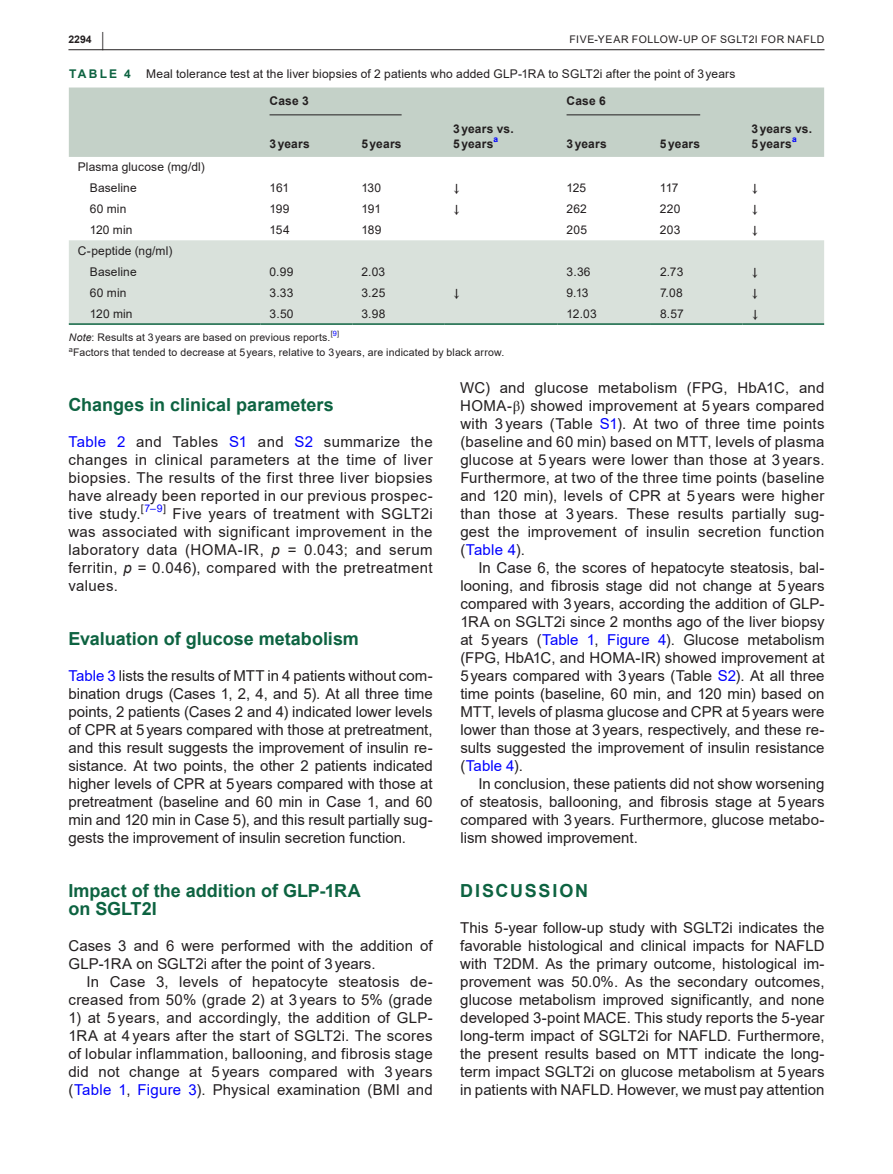
<style>
.page{position:relative;width:893px;height:1174px;background:#fff}
.page>*{position:absolute;margin:0;border:0;box-sizing:border-box;transform-origin:0 0}
.t1{font:700 18px/18px "Arial";color:#0d6341}
.t2{font:700 18px "Arial";letter-spacing:.1em;color:#0d6341}
.t3{font:15px/18px "Arial";letter-spacing:.01em;color:#231f20;text-align:justify}
.t4{font:12px/20.7px "Arial";letter-spacing:.01em;color:#231f20}
.t5{font:700 12px/15px "Arial";letter-spacing:.02em;color:#231f20}
.t6{font:700 12px "STIX";color:#231f20}
.t7{font:700 12px "Arial";letter-spacing:.185em;color:#0d6341}
.t8{font:10.5px "Arial";letter-spacing:.015em;color:#231f20}
.t9{font:10.5px "Arial";letter-spacing:.055em;color:#231f20}
.t10{font:700 10.5px "Arial";color:#231f20}
.t11{font:10.5px "Arial";color:#00f}
.t12{font:700 8.4px "Arial";color:#00f}
.t13{font:7.35px "Arial";color:#231f20}
.s1{font-size:19.5px}
.s2{font-style:italic}
.s3{color:#00f}
.s4{color:#231f20}
.s5{font-family:"STIX"}
</style>
<div class="page">
<hr style="left:68px;top:49px;width:756px;height:1px;background:#231f20">
<div style="left:69px;top:87px;width:755px;height:70px;background:#c4d1c8"></div>
<div style="left:69px;top:240px;width:755px;height:83px;background:#d9e1db"></div>
<hr style="left:69px;top:323px;width:192px;height:2px;background:#0d6341">
<hr style="left:261px;top:323px;width:91px;height:2px;background:#0d6341">
<hr style="left:352px;top:323px;width:92px;height:2px;background:#0d6341">
<hr style="left:444px;top:323px;width:114px;height:2px;background:#0d6341">
<hr style="left:558px;top:323px;width:93px;height:2px;background:#0d6341">
<hr style="left:651px;top:323px;width:92px;height:2px;background:#0d6341">
<hr style="left:743px;top:323px;width:81px;height:2px;background:#0d6341">
<hr style="left:270px;top:114px;width:132px;height:1px;background:#231f20">
<hr style="left:567px;top:114px;width:133px;height:1px;background:#231f20">
<p class="t10" style="left:68px;top:32px;width:37px">2294 <span class="s1">|</span></p>
<p class="t9" style="left:569px;top:32px;width:256px">FIVE-YEAR FOLLOW-UP OF SGLT2I FOR NAFLD</p>
<p class="t7" style="left:69px;top:65px;width:63px">TABLE 4</p>
<p class="t4" style="left:146px;top:63px;width:591px">Meal tolerance test at the liver biopsies of 2 patients who added GLP-1RA to SGLT2i after the point of 3years</p>
<p class="t5" style="left:270px;top:94px;width:41px">Case 3</p>
<p class="t5" style="left:567px;top:94px;width:41px">Case 6</p>
<p class="t5" style="left:270px;top:136px;width:42px">3years</p>
<p class="t5" style="left:361px;top:136px;width:42px">5years</p>
<p class="t5" style="left:453px;top:121px;width:62px">3years vs.<br>5years</p>
<p class="t12" style="left:494px;top:133px;width:6px">a</p>
<p class="t5" style="left:567px;top:136px;width:42px">3years</p>
<p class="t5" style="left:660px;top:136px;width:42px">5years</p>
<p class="t5" style="left:752px;top:121px;width:62px">3years vs.<br>5years<sup>a</sup></p>
<p class="t4" style="left:90px;top:157px;width:116px;text-indent:-12px">Plasma glucose (mg/dl)<br>Baseline</p>
<p class="t4" style="left:270px;top:177px;width:21px">161</p>
<p class="t4" style="left:361px;top:177px;width:21px">130</p>
<p class="t6" style="left:453px;top:181px;width:9px">↓</p>
<p class="t4" style="left:567px;top:177px;width:21px">125</p>
<p class="t4" style="left:660px;top:177px;width:20px">117</p>
<p class="t6" style="left:752px;top:181px;width:9px">↓</p>
<p class="t4" style="left:90px;top:198px;width:38px">60 min</p>
<p class="t4" style="left:270px;top:198px;width:22px">199</p>
<p class="t4" style="left:361px;top:198px;width:21px">191</p>
<p class="t6" style="left:453px;top:202px;width:9px">↓</p>
<p class="t4" style="left:567px;top:198px;width:22px">262</p>
<p class="t4" style="left:660px;top:198px;width:22px">220</p>
<p class="t6" style="left:752px;top:202px;width:9px">↓</p>
<p class="t4" style="left:90px;top:219px;width:44px">120 min</p>
<p class="t4" style="left:270px;top:219px;width:22px">154</p>
<p class="t4" style="left:361px;top:219px;width:21px">189</p>
<p class="t4" style="left:567px;top:219px;width:22px">205</p>
<p class="t4" style="left:660px;top:219px;width:22px">203</p>
<p class="t6" style="left:752px;top:223px;width:9px">↓</p>
<p class="t4" style="left:90px;top:240px;width:84px;text-indent:-12px">C-peptide (ng/ml)<br>Baseline</p>
<p class="t4" style="left:270px;top:261px;width:25px">0.99</p>
<p class="t4" style="left:361px;top:261px;width:25px">2.03</p>
<p class="t4" style="left:567px;top:261px;width:26px">3.36</p>
<p class="t4" style="left:660px;top:261px;width:25px">2.73</p>
<p class="t6" style="left:752px;top:265px;width:9px">↓</p>
<p class="t4" style="left:90px;top:282px;width:38px">60 min</p>
<p class="t4" style="left:270px;top:282px;width:25px">3.33</p>
<p class="t4" style="left:361px;top:282px;width:25px">3.25</p>
<p class="t6" style="left:453px;top:286px;width:9px">↓</p>
<p class="t4" style="left:567px;top:282px;width:24px">9.13</p>
<p class="t4" style="left:660px;top:282px;width:24px">7.08</p>
<p class="t6" style="left:752px;top:286px;width:9px">↓</p>
<p class="t4" style="left:90px;top:303px;width:44px">120 min</p>
<p class="t4" style="left:270px;top:303px;width:26px">3.50</p>
<p class="t4" style="left:361px;top:303px;width:26px">3.98</p>
<p class="t4" style="left:567px;top:303px;width:32px">12.03</p>
<p class="t4" style="left:660px;top:303px;width:25px">8.57</p>
<p class="t6" style="left:752px;top:307px;width:9px">↓</p>
<p class="t8" style="left:69px;top:330px;width:263px"><span class="s2">Note</span>: Results at 3years are based on previous reports.</p>
<p class="t13" style="left:331px;top:328px;width:10px">[<span class="s3">9</span>]</p>
<p class="t8" style="left:69px;top:345px;width:437px"><sup>a</sup>Factors that tended to decrease at 5years, relative to 3years, are indicated by black arrow.</p>
<p class="t1" style="left:68px;top:396px;width:267px">Changes in clinical parameters</p>
<p class="t3" style="left:68px;top:433px;width:366px"><span class="s3">Table 2</span> and Tables <span class="s3">S1</span> and <span class="s3">S2</span> summarize the changes in clinical parameters at the time of liver biopsies. The results of the first three liver biopsies have already been reported in our previous prospec&shy;tive study.</p>
<p class="t11" style="left:141px;top:501px;width:27px"><span class="s4">[</span>7–9<span class="s4">]</span></p>
<p class="t3" style="left:68px;top:505px;width:366px;text-indent:104px">Five years of treatment with SGLT2i was associated with significant improvement in the laboratory data (HOMA-IR, <span class="s2">p</span> = 0.043; and serum ferritin, <span class="s2">p</span> = 0.046), compared with the pretreatment values.</p>
<p class="t1" style="left:68px;top:630px;width:292px">Evaluation of glucose metabolism</p>
<p class="t3" style="left:68px;top:667px;width:366px"><span class="s3">Table 3</span> lists the results of MTT in 4 patients without com&shy;bination drugs (Cases 1, 2, 4, and 5). At all three time points, 2 patients (Cases 2 and 4) indicated lower levels of CPR at 5years compared with those at pretreatment, and this result suggests the improvement of insulin re&shy;sistance. At two points, the other 2 patients indicated higher levels of CPR at 5years compared with those at pretreatment (baseline and 60 min in Case 1, and 60 min and 120 min in Case 5), and this result partially sug&shy;gests the improvement of insulin secretion function.</p>
<p class="t1" style="left:68px;top:882px;width:294px">Impact of the addition of GLP-1RA on SGLT2I</p>
<p class="t3" style="left:68px;top:937px;width:366px">Cases 3 and 6 were performed with the addition of<br>GLP-1RA on SGLT2i after the point of 3years.</p>
<p class="t3" style="left:68px;top:973px;width:366px;text-align:right">In Case 3, levels of hepatocyte steatosis de&shy;creased from 50% (grade 2) at 3 years to 5% (grade</p>
<p class="t3" style="left:68px;top:1009px;width:366px">1) at 5 years, and accordingly, the addition of GLP-1RA at 4 years after the start of SGLT2i. The scores of lobular inflammation, ballooning, and fibrosis stage did not change at 5 years compared with 3 years (<span class="s3">Table 1</span>, <span class="s3">Figure 3</span>). Physical examination (BMI and</p>
<p class="t3" style="left:460px;top:379px;width:366px">WC) and glucose metabolism (FPG, HbA1C, and HOMA-<span class="s5">β</span>) showed improvement at 5 years compared with 3 years (Table <span class="s3">S1</span>). At two of three time points (baseline and 60 min) based on MTT, levels of plasma glucose at 5 years were lower than those at 3 years.<br>Furthermore, at two of the three time points (baseline and 120 min), levels of CPR at 5 years were higher than those at 3 years. These results partially sug&shy;gest the improvement of insulin secretion function (<span class="s3">Table 4</span>).</p>
<p class="t3" style="left:460px;top:559px;width:366px;text-indent:18px">In Case 6, the scores of hepatocyte steatosis, bal&shy;looning, and fibrosis stage did not change at 5years compared with 3years, according the addition of GLP-1RA on SGLT2i since 2 months ago of the liver biopsy at 5years (<span class="s3">Table 1</span>, <span class="s3">Figure 4</span>). Glucose metabolism (FPG, HbA1C, and HOMA-IR) showed improvement at 5years compared with 3years (Table <span class="s3">S2</span>). At all three time points (baseline, 60 min, and 120 min) based on MTT, levels of plasma glucose and CPR at 5years were lower than those at 3years, respectively, and these re&shy;sults suggested the improvement of insulin resistance (<span class="s3">Table 4</span>).</p>
<p class="t3" style="left:460px;top:775px;width:366px;text-indent:18px">In conclusion, these patients did not show worsening of steatosis, ballooning, and fibrosis stage at 5years compared with 3years. Furthermore, glucose metabo&shy;lism showed improvement.</p>
<p class="t2" style="left:460px;top:878px;width:129px">DISCUSSION</p>
<p class="t3" style="left:460px;top:919px;width:366px">This 5-year follow-up study with SGLT2i indicates the favorable histological and clinical impacts for NAFLD with T2DM. As the primary outcome, histological im&shy;provement was 50.0%. As the secondary outcomes, glucose metabolism improved significantly, and none developed 3-point MACE. This study reports the 5-year long-term impact of SGLT2i for NAFLD. Furthermore, the present results based on MTT indicate the long&shy;term impact SGLT2i on glucose metabolism at 5years in patients with NAFLD. However, we must pay attention</p>
</div>
